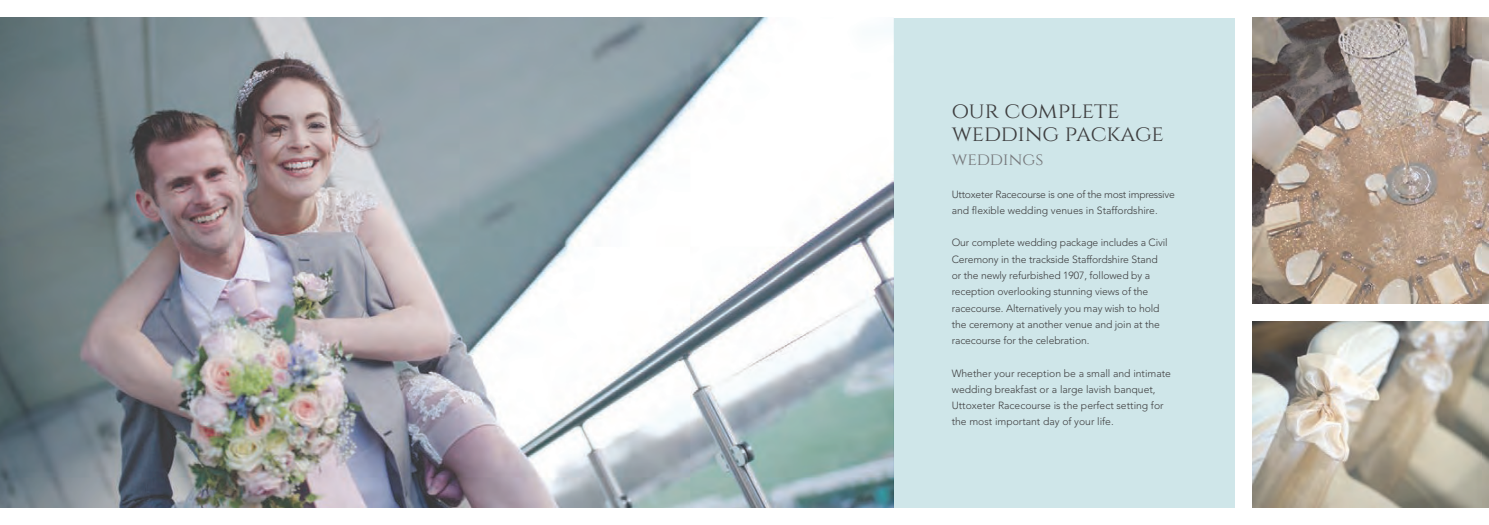
<style>
.page{position:relative;width:1489px;height:525px;background:#fff}
.page>*{position:absolute;margin:0;border:0;box-sizing:border-box;transform-origin:0 0}
.t1{font:22.5px/23.8px "Cinzel";letter-spacing:-.005em;color:#3e3e3f}
.t2{font:17.5px "Cinzel";letter-spacing:-.005em;color:#76787b}
.t3{font:300 10.38px/16.2px "Avenir LT Pro";letter-spacing:-.01em;color:#3e3e3f}
</style>
<div class="page">
<div style="left:893px;top:18px;width:341px;height:489px;background:#cfe6e9"></div>
<img style="left:1252px;top:18px;width:236px;height:285px">
<img style="left:1252px;top:321px;width:236px;height:186px">
<img style="left:0;top:18px;width:893px;height:489px">
<h1 class="t1" style="left:951px;top:99px;width:214px">OUR COMPLETE<br>WEDDING PACKAGE</h1>
<h2 class="t2" style="left:951px;top:149px;width:93px">WEDDINGS</h2>
<p class="t3" style="left:951px;top:186px;width:224px">Uttoxeter Racecourse is one of the most impressive and flexible wedding venues in Staffordshire.</p>
<p class="t3" style="left:951px;top:235px;width:217px">Our complete wedding package includes a Civil Ceremony in the trackside Staffordshire Stand or the newly refurbished 1907, followed by a reception overlooking stunning views of the racecourse. Alternatively you may wish to hold the ceremony at another venue and join at the racecourse for the celebration.</p>
<p class="t3" style="left:951px;top:365px;width:221px">Whether your reception be a small and intimate wedding breakfast or a large lavish banquet, Uttoxeter Racecourse is the perfect setting for the most important day of your life.</p>
</div>
